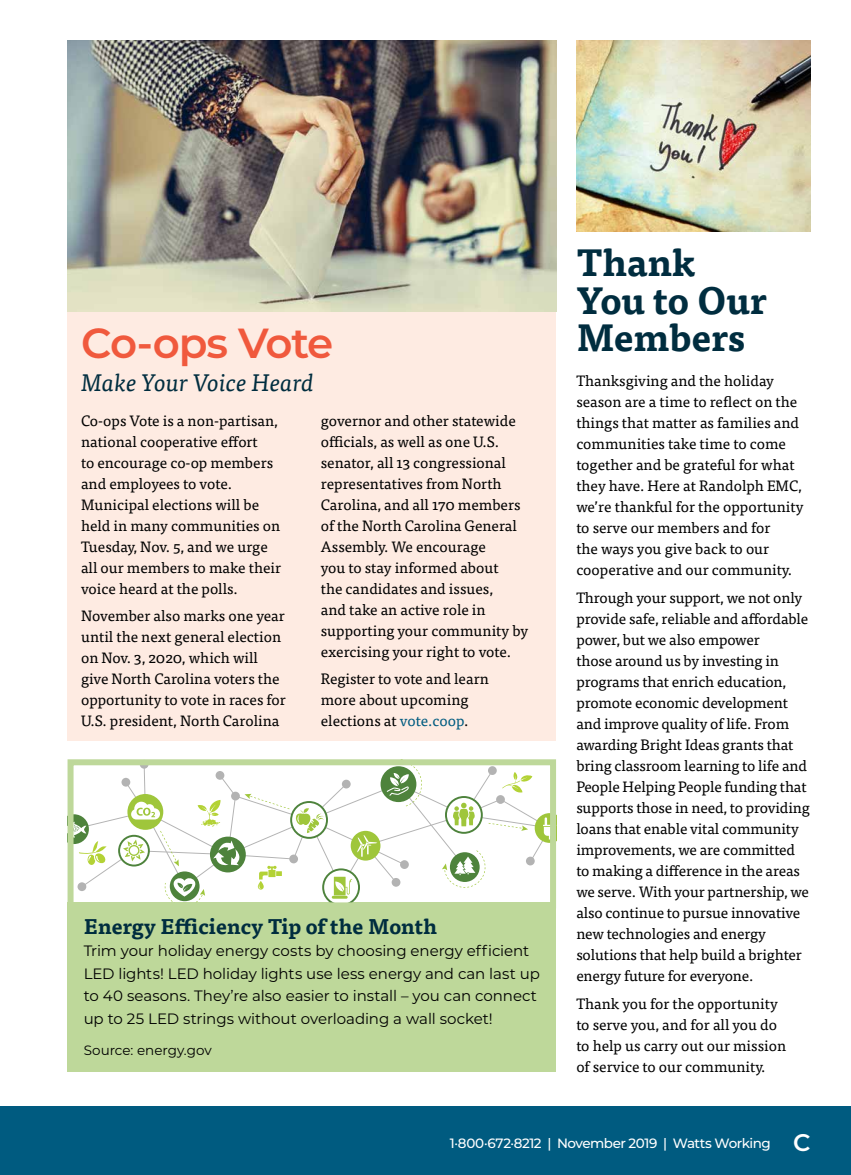
<style>
.page{position:relative;width:851px;height:1175px;background:#fff}
.page>*{position:absolute;margin:0;border:0;box-sizing:border-box;transform-origin:0 0}
.t1{font:600 42px "Montserrat";letter-spacing:-.045em;color:#f0593d}
.t2{font:700 37.5px/37.5px "Tisa Pro";color:#002d3f}
.t3{font:italic 24px "Tisa Pro";color:#002d3f}
.t4{font:700 21px "Tisa Pro";color:#002d3f}
.t5{font:15px/21px "Tisa Pro";color:#000}
.t6{font:15px/22.5px "Montserrat";letter-spacing:-.005em;color:#000}
.t7{font:500 13.5px "Montserrat";letter-spacing:-.035em;color:#fff}
.t8{font:13.5px "Montserrat";color:#000}
.s1{color:#005b80}
.s2{font-weight:600;font-size:24px}
</style>
<div class="page">
<div style="left:0;top:1105px;width:850px;height:69px;background:#005b80"></div>
<div style="left:68px;top:902px;width:488px;height:169px;background:#bed89a"></div>
<svg style="left:77px;top:766px;width:465px;height:125px"></svg>
<div style="left:127px;top:794px;width:36px;height:35px;background:#9fc63b;border-radius:50%"></div>
<svg style="left:119px;top:835px;width:30px;height:30px"></svg>
<div style="left:118px;top:834px;width:32px;height:32px;border:2px solid #4e833c;border-radius:50%"></div>
<svg style="left:160px;top:766px;width:368px;height:135px"></svg>
<svg style="left:534px;top:813px;width:15px;height:30px"></svg>
<svg style="left:213px;top:840px;width:30px;height:27px"></svg>
<svg style="left:332px;top:876px;width:20px;height:22px"></svg>
<svg style="left:387px;top:773px;width:22px;height:22px"></svg>
<svg style="left:123px;top:839px;width:22px;height:22px"></svg>
<svg style="left:162px;top:873px;width:44px;height:23px"></svg>
<svg style="left:454px;top:856px;width:21px;height:19px"></svg>
<svg style="left:291px;top:808px;width:33px;height:25px"></svg>
<svg style="left:131px;top:801px;width:29px;height:18px"></svg>
<svg style="left:198px;top:800px;width:23px;height:26px"></svg>
<svg style="left:452px;top:802px;width:23px;height:24px"></svg>
<svg style="left:357px;top:834px;width:21px;height:22px"></svg>
<svg style="left:257px;top:865px;width:25px;height:24px"></svg>
<svg style="left:75px;top:814px;width:33px;height:51px"></svg>
<svg style="left:502px;top:772px;width:30px;height:21px"></svg>
<div style="left:68px;top:759px;width:488px;height:149px;border:6px solid #bed89a"></div>
<div style="left:68px;top:304px;width:488px;height:437px;background:#feebe2"></div>
<img style="left:68px;top:40px;width:488px;height:271px">
<img style="left:576px;top:40px;width:234px;height:191px">
<h1 class="t1" style="left:81px;top:313px;width:253px">Co-ops Vote</h1>
<h3 class="t3" style="left:81px;top:365px;width:234px">Make Your Voice Heard</h3>
<p class="t5" style="left:81px;top:409px;width:202px">Co-ops Vote is a non-partisan, national cooperative effort<br>to encourage co-op members and employees to vote.<br>Municipal elections will be held in many communities on<br>Tuesday, Nov. 5, and we urge all our members to make their voice heard at the polls.</p>
<p class="t5" style="left:81px;top:605px;width:206px">November also marks one year until the next general election on Nov. 3, 2020, which will give North Carolina voters the opportunity to vote in races for<br>U.S. president, North Carolina</p>
<p class="t5" style="left:321px;top:409px;width:209px">governor and other statewide officials, as well as one U.S. senator, all 13 congressional representatives from North<br>Carolina, and all 170 members of the North Carolina General<br>Assembly. We encourage<br>you to stay informed about<br>the candidates and issues,<br>and take an active role in supporting your community by exercising your right to vote.</p>
<p class="t5" style="left:321px;top:668px;width:169px">Register to vote and learn more about upcoming elections at <span class="s1">vote.coop</span>.</p>
<h3 class="t4" style="left:84px;top:909px;width:355px">Energy Efficiency Tip of the Month</h3>
<p class="t6" style="left:84px;top:939px;width:457px">Trim your holiday energy costs by choosing energy efficient LED lights! LED holiday lights use less energy and can last up to 40 seasons. They’re also easier to install – you can connect up to 25 LED strings without overloading a wall socket!</p>
<p class="t8" style="left:84px;top:1041px;width:129px">Source: energy.gov</p>
<h2 class="t2" style="left:576px;top:242px;width:192px">Thank<br>You to Our<br>Members</h2>
<p class="t5" style="left:576px;top:369px;width:229px">Thanksgiving and the holiday season are a time to reflect on the things that matter as families and communities take time to come together and be grateful for what they have. Here at Randolph EMC, we’re thankful for the opportunity to serve our members and for<br>the ways you give back to our cooperative and our community.</p>
<p class="t5" style="left:576px;top:586px;width:235px">Through your support, we not only provide safe, reliable and affordable power, but we also empower<br>those around us by investing in programs that enrich education, promote economic development and improve quality of life. From awarding Bright Ideas grants that bring classroom learning to life and People Helping People funding that supports those in need, to providing loans that enable vital community improvements, we are committed to making a difference in the areas we serve. With your partnership, we also continue to pursue innovative new technologies and energy solutions that help build a brighter energy future for everyone.</p>
<p class="t5" style="left:576px;top:992px;width:211px">Thank you for the opportunity to serve you, and for all you do to help us carry out our mission of service to our community.</p>
<p class="t7" style="left:450px;top:1134px;width:362px">1·800·672·8212 | November 2019 | Watts Working <span class="s2">C</span></p>
</div>
